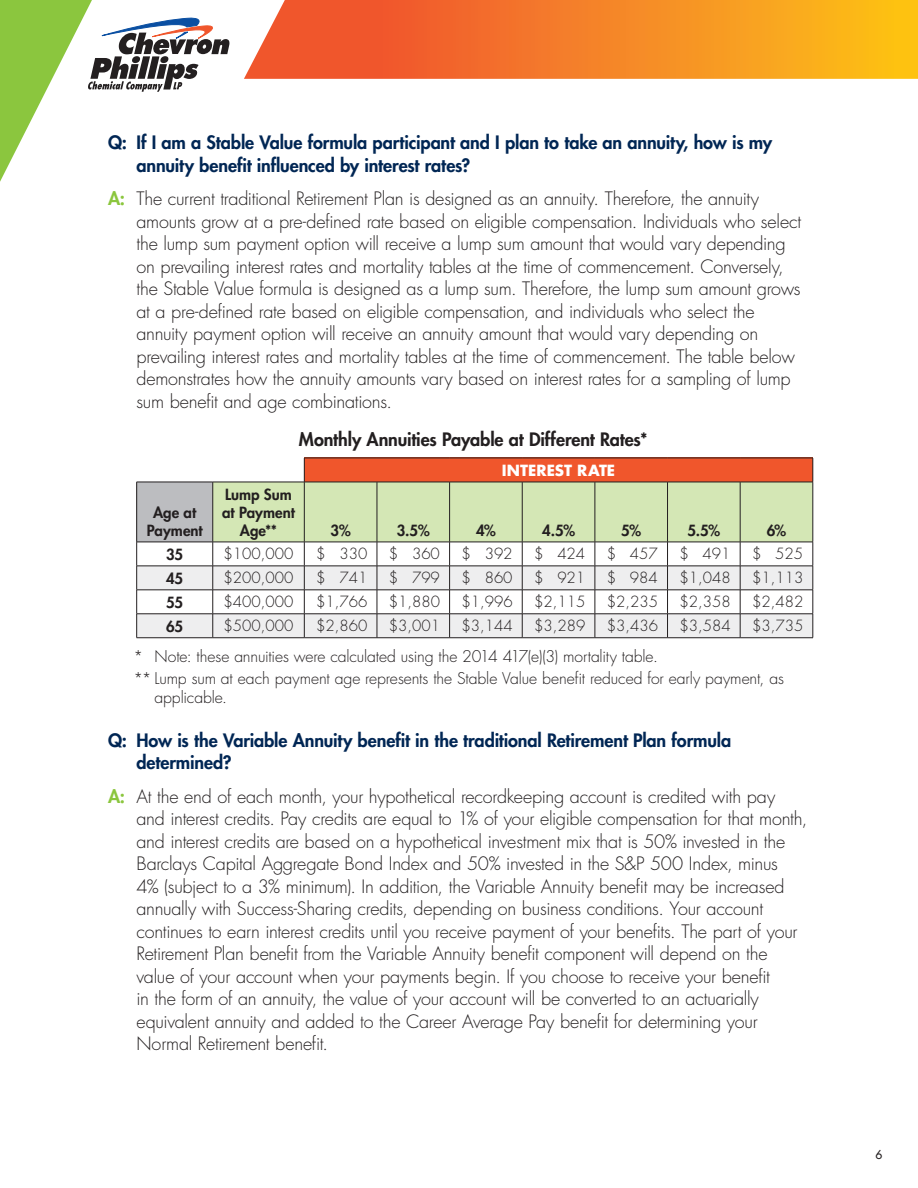
<style>
.page{position:relative;width:918px;height:1188px;background:#fff}
.page>*{position:absolute;margin:0;border:0;box-sizing:border-box;transform-origin:0 0}
.Answer{font:300 18px/22.5px "Futura";letter-spacing:-.015em;color:#231f20}
.Question{font:800 18px/22.5px "Futura";letter-spacing:-.01em;color:#002654}
.Answer-2{font:800 18px "Futura";letter-spacing:-.01em;color:#231f20}
.asterisk{font:300 15.75px/18.8px "Futura";letter-spacing:-.005em;color:#231f20}
.table_body{font:300 15px "Futura";color:#231f20}
.table_hd2{font:800 15px/18px "Futura";color:#231f20;text-align:center}
.table_hd1{font:700 15px "Futura";color:#fff}
.table_body-2{font:800 15px "Futura";letter-spacing:-.025em;color:#231f20}
.t1{font:12px "Futura";color:#231f20}
.s1{font-weight:800;color:#8bc63e}
</style>
<div class="page">
<svg style="left:244px;top:0;width:674px;height:79px;background:#f5872c"></svg>
<svg style="left:0;top:0;width:230px;height:182px"></svg>
<div style="left:137px;top:482px;width:76px;height:60px;background:#bcbdc0"></div>
<svg style="left:137px;top:567px;width:76px;height:70px;fill:#eeeeef"></svg>
<hr style="left:136px;top:566px;width:77px;height:1px;background:#231f20">
<hr style="left:136px;top:590px;width:77px;height:1px;background:#231f20">
<hr style="left:136px;top:614px;width:77px;height:1px;background:#231f20">
<svg style="left:136px;top:543px;width:1px;height:94px"></svg>
<svg style="left:213px;top:458px;width:601px;height:180px"></svg>
<hr style="left:136px;top:637px;width:77px;height:1px;background:#231f20">
<hr style="left:213px;top:637px;width:91px;height:1px;background:#231f20">
<hr style="left:304px;top:637px;width:73px;height:1px;background:#231f20">
<hr style="left:377px;top:637px;width:73px;height:1px;background:#231f20">
<hr style="left:450px;top:637px;width:72px;height:1px;background:#231f20">
<hr style="left:522px;top:637px;width:73px;height:1px;background:#231f20">
<hr style="left:595px;top:637px;width:73px;height:1px;background:#231f20">
<hr style="left:668px;top:637px;width:72px;height:1px;background:#231f20">
<hr style="left:740px;top:637px;width:73px;height:1px;background:#231f20">
<hr style="left:136px;top:482px;width:77px;height:1px;background:#231f20">
<hr style="left:136px;top:482px;width:1px;height:60px;background:#231f20">
<hr style="left:136px;top:542px;width:77px;height:1px;background:#231f20">
<hr style="left:213px;top:482px;width:91px;height:1px;background:#231f20">
<hr style="left:213px;top:482px;width:1px;height:60px;background:#231f20">
<hr style="left:304px;top:482px;width:73px;height:1px;background:#231f20">
<hr style="left:377px;top:482px;width:73px;height:1px;background:#231f20">
<hr style="left:450px;top:482px;width:72px;height:1px;background:#231f20">
<hr style="left:522px;top:482px;width:73px;height:1px;background:#231f20">
<hr style="left:595px;top:482px;width:73px;height:1px;background:#231f20">
<hr style="left:668px;top:482px;width:72px;height:1px;background:#231f20">
<hr style="left:740px;top:482px;width:73px;height:1px;background:#231f20">
<hr style="left:813px;top:482px;width:1px;height:60px;background:#231f20">
<hr style="left:213px;top:542px;width:91px;height:1px;background:#231f20">
<hr style="left:304px;top:542px;width:73px;height:1px;background:#231f20">
<hr style="left:377px;top:542px;width:73px;height:1px;background:#231f20">
<hr style="left:450px;top:542px;width:72px;height:1px;background:#231f20">
<hr style="left:522px;top:542px;width:73px;height:1px;background:#231f20">
<hr style="left:595px;top:542px;width:73px;height:1px;background:#231f20">
<hr style="left:668px;top:542px;width:72px;height:1px;background:#231f20">
<hr style="left:740px;top:542px;width:73px;height:1px;background:#231f20">
<p class="Question" style="left:136px;top:131px;width:637px;text-indent:-28px">Q: If I am a Stable Value formula participant and I plan to take an annuity, how is my annuity benefit influenced by interest rates?</p>
<p class="Answer" style="left:136px;top:188px;width:666px;text-indent:-28px"><span class="s1">A:</span> The current traditional Retirement Plan is designed as an annuity. Therefore, the annuity amounts grow at a pre-defined rate based on eligible compensation. Individuals who select the lump sum payment option will receive a lump sum amount that would vary depending on prevailing interest rates and mortality tables at the time of commencement. Conversely, the Stable Value formula is designed as a lump sum. Therefore, the lump sum amount grows at a pre-defined rate based on eligible compensation, and individuals who select the annuity payment option will receive an annuity amount that would vary depending on prevailing interest rates and mortality tables at the time of commencement. The table below demonstrates how the annuity amounts vary based on interest rates for a sampling of lump sum benefit and age combinations.</p>
<p class="Answer-2" style="left:299px;top:428px;width:350px">Monthly Annuities Payable at Different Rates*</p>
<p class="table_hd1" style="left:502px;top:460px;width:115px">INTEREST RATE</p>
<p class="table_hd2" style="left:147px;top:503px;width:57px">Age at<br>Payment</p>
<p class="table_hd2" style="left:222px;top:485px;width:74px">Lump Sum at Payment<br>Age**</p>
<p class="table_hd2" style="left:331px;top:521px;width:22px">3%</p>
<p class="table_hd2" style="left:397px;top:521px;width:34px">3.5%</p>
<p class="table_hd2" style="left:476px;top:521px;width:21px">4%</p>
<p class="table_hd2" style="left:542px;top:521px;width:34px">4.5%</p>
<p class="table_hd2" style="left:621px;top:521px;width:21px">5%</p>
<p class="table_hd2" style="left:688px;top:521px;width:34px">5.5%</p>
<p class="table_hd2" style="left:767px;top:521px;width:21px">6%</p>
<p class="table_body-2" style="left:166px;top:544px;width:18px">35</p>
<p class="table_body" style="left:224px;top:544px;width:71px">$100,000</p>
<p class="table_body" style="left:316px;top:544px;width:52px">$ 330</p>
<p class="table_body" style="left:389px;top:544px;width:52px">$ 360</p>
<p class="table_body" style="left:462px;top:544px;width:52px">$ 392</p>
<p class="table_body" style="left:534px;top:544px;width:52px">$ 424</p>
<p class="table_body" style="left:607px;top:544px;width:52px">$ 457</p>
<p class="table_body" style="left:680px;top:544px;width:52px">$ 491</p>
<p class="table_body" style="left:752px;top:544px;width:53px">$ 525</p>
<p class="table_body-2" style="left:166px;top:568px;width:19px">45</p>
<p class="table_body" style="left:224px;top:568px;width:71px">$200,000</p>
<p class="table_body" style="left:316px;top:568px;width:52px">$ 741</p>
<p class="table_body" style="left:389px;top:568px;width:52px">$ 799</p>
<p class="table_body" style="left:462px;top:568px;width:52px">$ 860</p>
<p class="table_body" style="left:534px;top:568px;width:52px">$ 921</p>
<p class="table_body" style="left:607px;top:568px;width:52px">$ 984</p>
<p class="table_body" style="left:680px;top:568px;width:53px">$1,048</p>
<p class="table_body" style="left:752px;top:568px;width:53px">$1,113</p>
<p class="table_body-2" style="left:166px;top:592px;width:18px">55</p>
<p class="table_body" style="left:224px;top:592px;width:71px">$400,000</p>
<p class="table_body" style="left:316px;top:592px;width:53px">$1,766</p>
<p class="table_body" style="left:389px;top:592px;width:53px">$1,880</p>
<p class="table_body" style="left:462px;top:592px;width:53px">$1,996</p>
<p class="table_body" style="left:534px;top:592px;width:53px">$2,115</p>
<p class="table_body" style="left:607px;top:592px;width:53px">$2,235</p>
<p class="table_body" style="left:680px;top:592px;width:53px">$2,358</p>
<p class="table_body" style="left:752px;top:592px;width:53px">$2,482</p>
<p class="table_body-2" style="left:166px;top:616px;width:19px">65</p>
<p class="table_body" style="left:224px;top:616px;width:71px">$500,000</p>
<p class="table_body" style="left:316px;top:616px;width:53px">$2,860</p>
<p class="table_body" style="left:389px;top:616px;width:53px">$3,001</p>
<p class="table_body" style="left:462px;top:616px;width:53px">$3,144</p>
<p class="table_body" style="left:534px;top:616px;width:53px">$3,289</p>
<p class="table_body" style="left:607px;top:616px;width:53px">$3,436</p>
<p class="table_body" style="left:680px;top:616px;width:53px">$3,584</p>
<p class="table_body" style="left:752px;top:616px;width:53px">$3,735</p>
<p class="asterisk" style="left:134px;top:647px;width:526px">* Note: these annuities were calculated using the 2014 417(e)(3) mortality table.</p>
<p class="asterisk" style="left:154px;top:669px;width:631px;text-indent:-21px">** Lump sum at each payment age represents the Stable Value benefit reduced for early payment, as applicable.</p>
<p class="Question" style="left:136px;top:729px;width:596px;text-indent:-28px">Q: How is the Variable Annuity benefit in the traditional Retirement Plan formula determined?</p>
<p class="Answer" style="left:136px;top:785px;width:672px;text-indent:-28px"><span class="s1">A:</span> At the end of each month, your hypothetical recordkeeping account is credited with pay and interest credits. Pay credits are equal to 1% of your eligible compensation for that month, and interest credits are based on a hypothetical investment mix that is 50% invested in the Barclays Capital Aggregate Bond Index and 50% invested in the S&amp;P 500 Index, minus<br>4% (subject to a 3% minimum). In addition, the Variable Annuity benefit may be increased annually with Success-Sharing credits, depending on business conditions. Your account continues to earn interest credits until you receive payment of your benefits. The part of your Retirement Plan benefit from the Variable Annuity benefit component will depend on the value of your account when your payments begin. If you choose to receive your benefit<br>in the form of an annuity, the value of your account will be converted to an actuarially equivalent annuity and added to the Career Average Pay benefit for determining your Normal Retirement benefit.</p>
<p class="t1" style="left:875px;top:1146px;width:8px">6</p>
</div>
